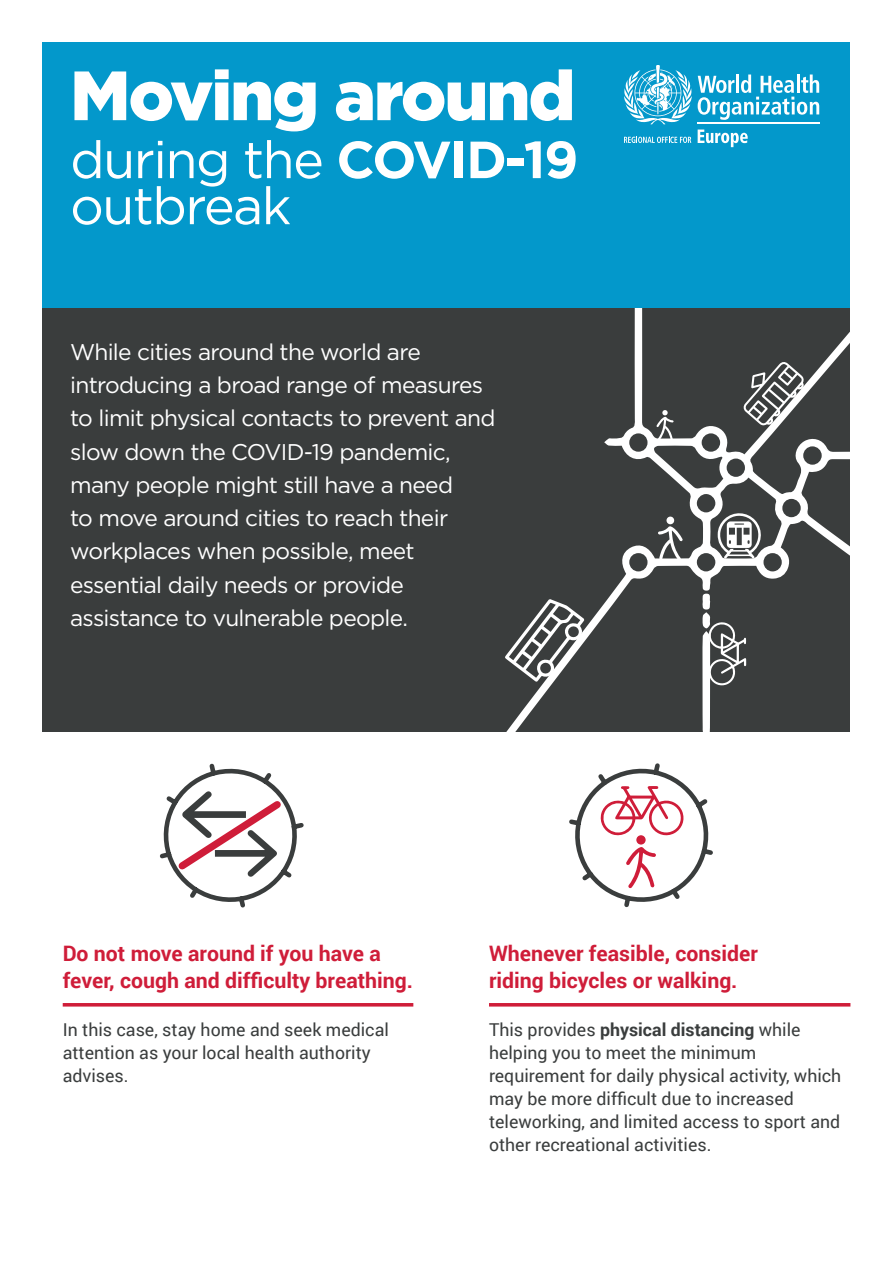
<style>
.page{position:relative;width:893px;height:1263px;background:#fff}
.page>*{position:absolute;margin:0;border:0;box-sizing:border-box;transform-origin:0 0}
.t1{font:900 69.6px "Gotham";letter-spacing:-.03em;color:#fff}
.t2{font:52.2px/46px "Gotham";letter-spacing:-.03em;color:#fff}
.t3{font:22.65px/33.3px "Gotham";letter-spacing:-.03em;color:#fff}
.t4{font:700 21.3px/26.5px "Roboto";color:#cf1d39}
.t5{font:17.7px/23.1px "Roboto";color:#3a3d3d}
.s1{font-weight:700}
</style>
<div class="page">
<div style="left:43px;top:308px;width:807px;height:423px;background:#3a3d3d"></div>
<svg style="left:501px;top:308px;width:349px;height:424px"></svg>
<svg style="left:707px;top:621px;width:39px;height:66px"></svg>
<svg style="left:658px;top:517px;width:25px;height:43px"></svg>
<svg style="left:656px;top:410px;width:18px;height:30px"></svg>
<svg style="left:743px;top:361px;width:61px;height:65px"></svg>
<svg style="left:505px;top:599px;width:79px;height:83px"></svg>
<svg style="left:717px;top:511px;width:47px;height:48px"></svg>
<div style="left:43px;top:43px;width:807px;height:265px;background:#0398cb"></div>
<svg style="left:569px;top:763px;width:144px;height:145px"></svg>
<svg style="left:160px;top:763px;width:144px;height:145px"></svg>
<svg style="left:624px;top:137px;width:67px;height:6px"></svg>
<svg style="left:624px;top:66px;width:195px;height:58px"></svg>
<svg style="left:698px;top:130px;width:50px;height:17px"></svg>
<hr style="left:698px;top:122px;width:122px;height:1px;background:#fff">
<hr style="left:63px;top:1003px;width:350px;height:3px;background:#cf1d39">
<hr style="left:489px;top:1003px;width:361px;height:3px;background:#cf1d39">
<h1 class="t1" style="left:70px;top:48px;width:507px">Moving around</h1>
<h2 class="t2" style="left:70px;top:136px;width:510px">during the <span class="s1">COVID-19 </span>outbreak</h2>
<p class="t3" style="left:70px;top:334px;width:427px">While cities around the world are introducing a broad range of measures to limit physical contacts to prevent and slow down the COVID-19 pandemic, many people might still have a need<br>to move around cities to reach their workplaces when possible, meet essential daily needs or provide assistance to vulnerable people.</p>
<p class="t4" style="left:63px;top:940px;width:352px">Do not move around if you have a fever, cough and difficulty breathing.</p>
<p class="t5" style="left:63px;top:1017px;width:328px">In this case, stay home and seek medical attention as your local health authority advises.</p>
<p class="t4" style="left:489px;top:940px;width:270px">Whenever feasible, consider riding bicycles or walking.</p>
<p class="t5" style="left:489px;top:1017px;width:354px">This provides <span class="s1">physical distancing</span> while helping you to meet the minimum requirement for daily physical activity, which may be more difficult due to increased teleworking, and limited access to sport and other recreational activities.</p>
</div>
